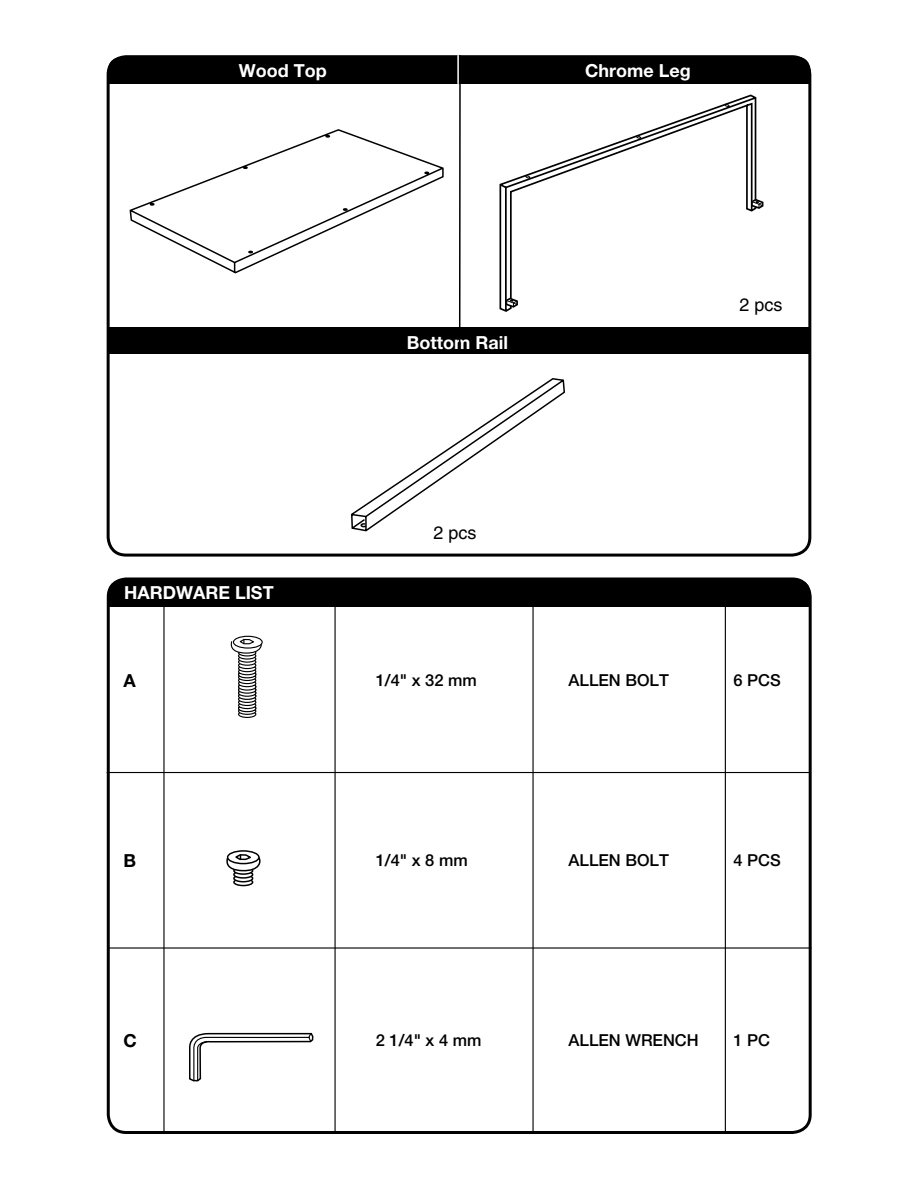
<style>
.page{position:relative;width:918px;height:1188px;background:#fff}
.page>*{position:absolute;margin:0;border:0;box-sizing:border-box;transform-origin:0 0}
.t1{font:700 18px "Helvetica Neue";color:#fff}
.t2{font:18px "Helvetica";color:#000}
.t3{font:700 18px "Helvetica Neue";color:#000}
.t4{font:500 16.5px "Helvetica Neue";color:#000}
</style>
<div class="page">
<div style="left:108px;top:580px;width:703px;height:27px;background:#000;border-radius:14px"></div>
<div style="left:108px;top:593px;width:703px;height:14px;background:#000"></div>
<div style="left:107px;top:577px;width:705px;height:557px;border:3px solid #000;border-radius:18px"></div>
<hr style="left:163px;top:606px;width:2px;height:528px;background:#000">
<hr style="left:725px;top:605px;width:1px;height:529px;background:#000">
<hr style="left:532px;top:606px;width:2px;height:528px;background:#000">
<hr style="left:334px;top:606px;width:2px;height:528px;background:#000">
<hr style="left:107px;top:772px;width:703px;height:1px;background:#000">
<div style="left:108px;top:57px;width:703px;height:27px;background:#000;border-radius:14px"></div>
<div style="left:108px;top:70px;width:703px;height:14px;background:#000"></div>
<div style="left:107px;top:55px;width:704px;height:502px;border:3px solid #000;border-radius:18px"></div>
<div style="left:108px;top:327px;width:703px;height:27px;background:#000"></div>
<hr style="left:459px;top:55px;width:2px;height:299px;background:#000">
<hr style="left:457px;top:55px;width:2px;height:29px;background:#fff">
<div style="left:238px;top:710px;width:18px;height:8px;border:1px solid #000;border-radius:50%"></div>
<svg style="left:239px;top:708px;width:17px;height:6px"></svg>
<div style="left:238px;top:707px;width:18px;height:8px;border:1px solid #000;border-radius:50%"></div>
<svg style="left:239px;top:705px;width:17px;height:7px"></svg>
<div style="left:238px;top:705px;width:18px;height:7px;border:1px solid #000;border-radius:50%"></div>
<svg style="left:239px;top:702px;width:17px;height:7px"></svg>
<div style="left:238px;top:702px;width:18px;height:7px;border:1px solid #000;border-radius:50%"></div>
<svg style="left:239px;top:699px;width:17px;height:6px"></svg>
<div style="left:238px;top:699px;width:18px;height:7px;border:1px solid #000;border-radius:50%"></div>
<svg style="left:239px;top:696px;width:17px;height:6px"></svg>
<div style="left:238px;top:695px;width:18px;height:8px;border:1px solid #000;border-radius:50%"></div>
<div style="left:238px;top:686px;width:18px;height:7px;border:1px solid #000;border-radius:50%"></div>
<div style="left:238px;top:683px;width:18px;height:7px;border:1px solid #000;border-radius:50%"></div>
<svg style="left:239px;top:693px;width:17px;height:6px"></svg>
<div style="left:238px;top:692px;width:18px;height:8px;border:1px solid #000;border-radius:50%"></div>
<svg style="left:239px;top:690px;width:17px;height:6px"></svg>
<div style="left:238px;top:689px;width:18px;height:8px;border:1px solid #000;border-radius:50%"></div>
<svg style="left:239px;top:687px;width:17px;height:6px"></svg>
<div style="left:238px;top:686px;width:18px;height:8px;border:1px solid #000;border-radius:50%"></div>
<svg style="left:239px;top:684px;width:17px;height:6px"></svg>
<div style="left:238px;top:683px;width:18px;height:8px;border:1px solid #000;border-radius:50%"></div>
<svg style="left:239px;top:680px;width:17px;height:7px"></svg>
<div style="left:238px;top:680px;width:18px;height:7px;border:1px solid #000;border-radius:50%"></div>
<svg style="left:239px;top:677px;width:17px;height:7px"></svg>
<div style="left:238px;top:677px;width:18px;height:7px;border:1px solid #000;border-radius:50%"></div>
<svg style="left:239px;top:674px;width:17px;height:7px"></svg>
<div style="left:238px;top:674px;width:18px;height:7px;border:1px solid #000;border-radius:50%"></div>
<svg style="left:239px;top:671px;width:17px;height:7px"></svg>
<div style="left:238px;top:671px;width:18px;height:7px;border:1px solid #000;border-radius:50%"></div>
<svg style="left:239px;top:668px;width:17px;height:7px"></svg>
<div style="left:238px;top:668px;width:18px;height:7px;border:1px solid #000;border-radius:50%"></div>
<svg style="left:239px;top:665px;width:17px;height:7px"></svg>
<div style="left:238px;top:665px;width:18px;height:7px;border:1px solid #000;border-radius:50%"></div>
<svg style="left:239px;top:662px;width:17px;height:7px"></svg>
<div style="left:238px;top:662px;width:18px;height:7px;border:1px solid #000;border-radius:50%"></div>
<svg style="left:239px;top:659px;width:17px;height:6px"></svg>
<div style="left:238px;top:658px;width:18px;height:8px;border:1px solid #000;border-radius:50%"></div>
<svg style="left:239px;top:656px;width:17px;height:6px"></svg>
<div style="left:238px;top:655px;width:18px;height:8px;border:1px solid #000;border-radius:50%"></div>
<svg style="left:239px;top:653px;width:17px;height:6px"></svg>
<div style="left:238px;top:652px;width:18px;height:8px;border:1px solid #000;border-radius:50%"></div>
<div style="left:238px;top:649px;width:18px;height:8px;border:1px solid #000;border-radius:50%"></div>
<div style="left:233px;top:636px;width:30px;height:13px;border:1px solid #000;border-radius:50%"></div>
<svg style="left:230px;top:638px;width:33px;height:17px"></svg>
<svg style="left:234px;top:879px;width:19px;height:7px"></svg>
<div style="left:233px;top:878px;width:20px;height:8px;border:2px solid #000;border-radius:50%"></div>
<div style="left:233px;top:874px;width:20px;height:8px;border:2px solid #000;border-radius:50%"></div>
<div style="left:234px;top:871px;width:19px;height:7px;background:#fff;border-radius:50%"></div>
<div style="left:233px;top:870px;width:20px;height:9px;border:2px solid #000;border-radius:50%"></div>
<div style="left:233px;top:867px;width:20px;height:8px;border:2px solid #000;border-radius:50%"></div>
<div style="left:227px;top:850px;width:33px;height:14px;border:2px solid #000;border-radius:50%"></div>
<svg style="left:226px;top:853px;width:35px;height:20px"></svg>
<svg style="left:129px;top:129px;width:315px;height:145px"></svg>
<svg style="left:351px;top:378px;width:214px;height:154px"></svg>
<hr style="left:108px;top:947px;width:703px;height:2px;background:#000">
<svg style="left:189px;top:1032px;width:125px;height:50px"></svg>
<svg style="left:499px;top:94px;width:258px;height:218px"></svg>
<svg style="left:504px;top:297px;width:15px;height:12px"></svg>
<svg style="left:750px;top:198px;width:14px;height:12px"></svg>
<svg style="left:725px;top:103px;width:5px;height:4px"></svg>
<svg style="left:636px;top:135px;width:6px;height:4px"></svg>
<svg style="left:525px;top:175px;width:6px;height:4px"></svg>
<p class="t1" style="left:239px;top:59px;width:89px">Wood Top</p>
<p class="t1" style="left:585px;top:59px;width:107px">Chrome Leg</p>
<p class="t2" style="left:740px;top:294px;width:45px">2 pcs</p>
<p class="t1" style="left:407px;top:331px;width:103px">Bottom Rail</p>
<p class="t2" style="left:434px;top:523px;width:45px">2 pcs</p>
<p class="t1" style="left:124px;top:582px;width:151px">HARDWARE LIST</p>
<p class="t3" style="left:123px;top:669px;width:14px">A</p>
<p class="t4" style="left:376px;top:670px;width:103px">1/4" x 32 mm</p>
<p class="t4" style="left:569px;top:670px;width:102px">ALLEN BOLT</p>
<p class="t4" style="left:734px;top:670px;width:49px">6 PCS</p>
<p class="t3" style="left:123px;top:849px;width:14px">B</p>
<p class="t4" style="left:376px;top:850px;width:93px">1/4" x 8 mm</p>
<p class="t4" style="left:569px;top:850px;width:102px">ALLEN BOLT</p>
<p class="t4" style="left:734px;top:850px;width:49px">4 PCS</p>
<p class="t3" style="left:123px;top:1029px;width:15px">C</p>
<p class="t4" style="left:376px;top:1030px;width:107px">2 1/4" x 4 mm</p>
<p class="t4" style="left:569px;top:1030px;width:132px">ALLEN WRENCH</p>
<p class="t4" style="left:734px;top:1030px;width:38px">1 PC</p>
</div>
